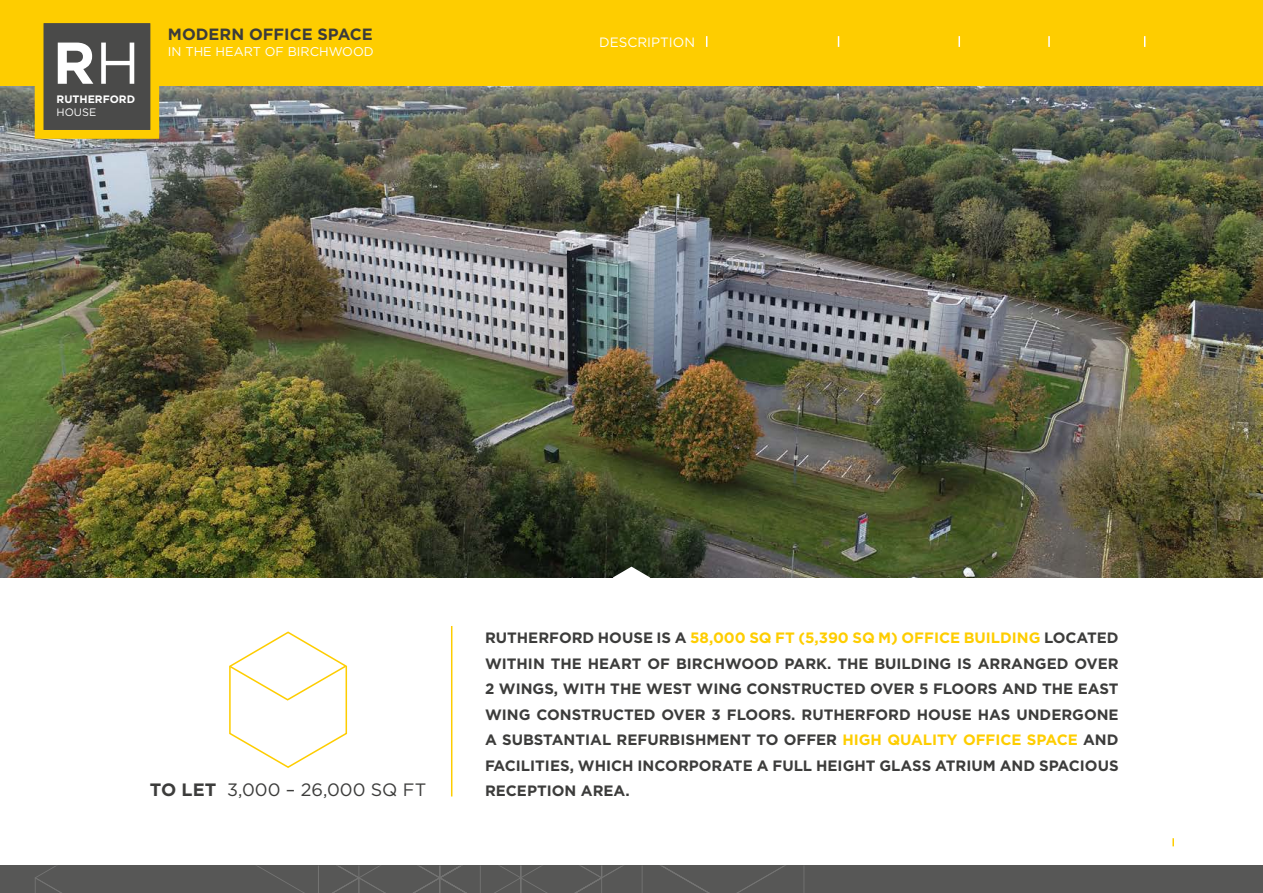
<style>
.page{position:relative;width:1263px;height:893px;background:#fff}
.page>*{position:absolute;margin:0;border:0;box-sizing:border-box;transform-origin:0 0}
.t1{font:700 58.8px "Gotham";color:#fff}
.t2{font:17.85px "Gotham";color:#3c3c3b}
.t3{font:700 16.2px "Gotham";color:#3c3c3b}
.t4{font:700 15px/25.5px "Gotham";color:#3c3c3b;text-align:justify}
.t5{font:13.5px "Gotham";color:#fff}
.t6{font:12.6px "Gotham";color:#fff}
.t7{font:700 10.8px "Gotham";color:#fff}
.t8{font:10.8px "Gotham";color:#fff}
.s1{font-weight:400}
.s2{color:#fecd00}
.s3{font-weight:700}
</style>
<div class="page">
<img style="left:0;top:86px;width:1263px;height:492px">
<svg style="left:229px;top:631px;width:119px;height:137px"></svg>
<hr style="left:451px;top:626px;width:1px;height:170px;background:#fecd00">
<svg style="left:613px;top:567px;width:37px;height:11px"></svg>
<div style="left:0;top:865px;width:1263px;height:28px;background:#575756"></div>
<div style="left:0;top:0;width:1263px;height:86px;background:#fecd00"></div>
<div style="left:35px;top:14px;width:124px;height:125px;background:#4a4a49;border:9px solid #fecd00"></div>
<svg style="left:1172px;top:838px;width:2px;height:8px"></svg>
<svg style="left:958px;top:36px;width:2px;height:11px"></svg>
<svg style="left:1048px;top:36px;width:2px;height:11px"></svg>
<svg style="left:35px;top:865px;width:769px;height:28px"></svg>
<h1 class="t1" style="left:53px;top:24px;width:89px">R<span class="s1">H</span></h1>
<p class="t7" style="left:57px;top:92px;width:80px">RUTHERFORD</p>
<p class="t8" style="left:57px;top:105px;width:41px">HOUSE</p>
<p class="t3" style="left:168px;top:23px;width:206px">MODERN OFFICE SPACE</p>
<p class="t6" style="left:168px;top:44px;width:207px">IN THE HEART OF BIRCHWOOD</p>
<p class="t5" style="left:599px;top:33px;width:97px">DESCRIPTION</p>
<p class="t4" style="left:485px;top:625px;width:635px">RUTHERFORD HOUSE IS A <span class="s2">58,000 SQ FT (5,390 SQ M) OFFICE BUILDING</span> LOCATED WITHIN THE HEART OF BIRCHWOOD PARK. THE BUILDING IS ARRANGED OVER 2 WINGS, WITH THE WEST WING CONSTRUCTED OVER 5 FLOORS AND THE EAST WING CONSTRUCTED OVER 3 FLOORS. RUTHERFORD HOUSE HAS UNDERGONE A SUBSTANTIAL REFURBISHMENT TO OFFER <span class="s2">HIGH QUALITY OFFICE SPACE</span> AND FACILITIES, WHICH INCORPORATE A FULL HEIGHT GLASS ATRIUM AND SPACIOUS</p>
<p class="t2" style="left:150px;top:779px;width:278px"><span class="s3">TO LET</span> 3,000 – 26,000 SQ FT</p>
<p class="t4" style="left:485px;top:778px;width:146px">RECEPTION AREA.</p>
</div>
